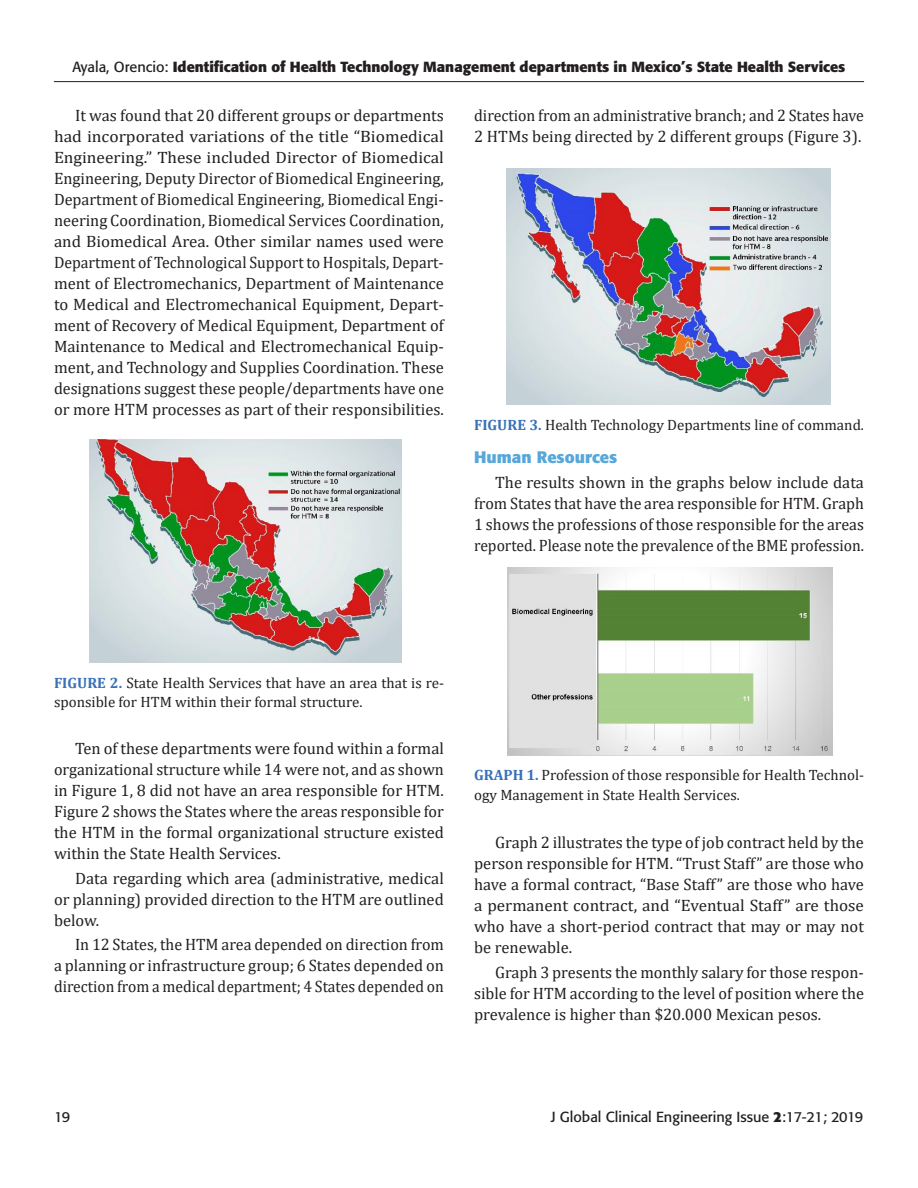
<style>
.page{position:relative;width:918px;height:1188px;background:#fff}
.page>*{position:absolute;margin:0;border:0;box-sizing:border-box;transform-origin:0 0}
.TX{font:16.5px/21px "Cambria";color:#231f20;text-align:justify}
.TX-2{font:16.5px/21px "Cambria";color:#231f20;scale:.96 1}
.t1{font:700 16.5px "Formata";color:#57a7da}
.FGC{font:15px/19.5px "Cambria";color:#231f20}
.t2{font:700 14.55px "Formata";color:#231f20}
.t3{font:14.4px "Formata";color:#231f20}
.s1{font-weight:400}
.s2{font-weight:700;color:#3870b7}
.s3{font-weight:700}
</style>
<div class="page">
<hr style="left:54px;top:81px;width:810px;height:1px;background:#231f20">
<img style="left:90px;top:439px;width:312px;height:223px">
<img style="left:507px;top:168px;width:324px;height:237px">
<img style="left:507px;top:567px;width:326px;height:189px">
<p class="t2" style="left:72px;top:57px;width:775px"><span class="s1">Ayala, Orencio:</span> Identification of Health Technology Management departments in Mexico’s State Health Services</p>
<p class="TX" style="left:54px;top:105px;width:391px;text-indent:21px">It was found that 20 different groups or departments had incorporated variations of the title “Biomedical Engineering.” These included Director of Biomedical Engineering, Deputy Director of Biomedical Engineering, Department of Biomedical Engineering, Biomedical Engi&shy;neering Coordination, Biomedical Services Coordination, and Biomedical Area. Other similar names used were Department of Technological Support to Hospitals, Depart&shy;ment of Electromechanics, Department of Maintenance to Medical and Electromechanical Equipment, Depart&shy;ment of Recovery of Medical Equipment, Department of Maintenance to Medical and Electromechanical Equip&shy;ment, and Technology and Supplies Coordination. These designations suggest these people/departments have one or more HTM processes as part of their responsibilities.</p>
<p class="TX-2" style="left:474px;top:105px;width:408px">direction from an administrative branch; and 2 States have<br>2 HTMs being directed by 2 different groups (Figure 3).</p>
<p class="FGC" style="left:474px;top:415px;width:391px"><span class="s2">FIGURE 3.</span> Health Technology Departments line of command.</p>
<h2 class="t1" style="left:474px;top:447px;width:145px">Human Resources</h2>
<p class="TX" style="left:474px;top:472px;width:391px;text-indent:21px">The results shown in the graphs below include data from States that have the area responsible for HTM. Graph 1 shows the professions of those responsible for the areas reported. Please note the prevalence of the BME profession.</p>
<p class="FGC" style="left:54px;top:673px;width:392px"><span class="s2">FIGURE 2.</span> State Health Services that have an area that is re&shy;sponsible for HTM within their formal structure.</p>
<p class="TX" style="left:54px;top:738px;width:391px;text-indent:21px">Ten of these departments were found within a formal organizational structure while 14 were not, and as shown in Figure 1, 8 did not have an area responsible for HTM.<br>Figure 2 shows the States where the areas responsible for the HTM in the formal organizational structure existed within the State Health Services.</p>
<p class="TX" style="left:54px;top:868px;width:391px;text-indent:21px">Data regarding which area (administrative, medical or planning) provided direction to the HTM are outlined below.</p>
<p class="TX" style="left:54px;top:934px;width:391px;text-indent:21px">In 12 States, the HTM area depended on direction from a planning or infrastructure group; 6 States depended on direction from a medical department; 4 States depended on</p>
<p class="FGC" style="left:474px;top:765px;width:392px"><span class="s2">GRAPH 1.</span> Profession of those responsible for Health Technol&shy;ogy Management in State Health Services.</p>
<p class="TX" style="left:474px;top:832px;width:391px;text-indent:21px">Graph 2 illustrates the type of job contract held by the person responsible for HTM. “Trust Staff” are those who have a formal contract, “Base Staff” are those who have a permanent contract, and “Eventual Staff” are those who have a short-period contract that may or may not be renewable.</p>
<p class="TX" style="left:474px;top:962px;width:391px;text-indent:21px">Graph 3 presents the monthly salary for those respon&shy;sible for HTM according to the level of position where the prevalence is higher than $20.000 Mexican pesos.</p>
<p class="t3" style="left:54px;top:1108px;width:18px">19</p>
<p class="t3" style="left:551px;top:1108px;width:314px">J Global Clinical Engineering Issue <span class="s3">2</span>:17-21; 2019</p>
</div>
